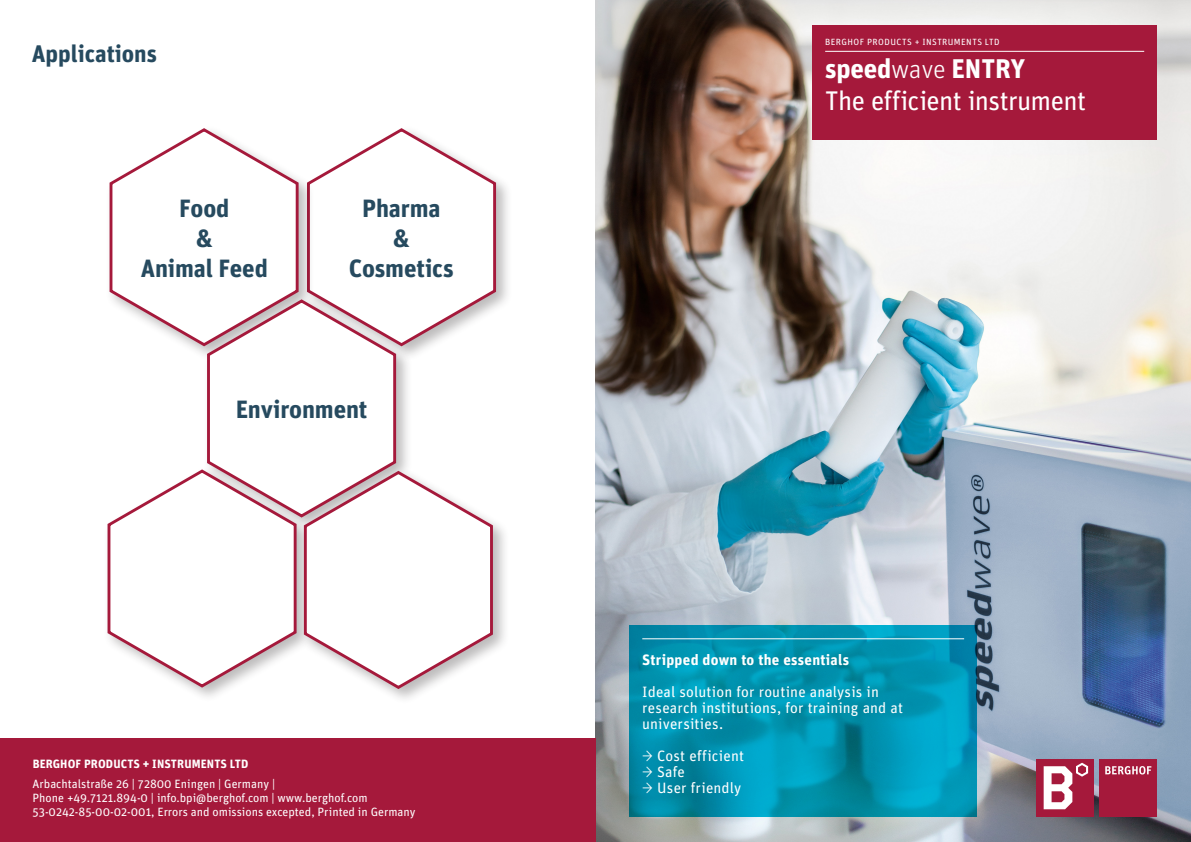
<style>
.page{position:relative;width:1191px;height:842px;background:#fff}
.page>*{position:absolute;margin:0;border:0;box-sizing:border-box;transform-origin:0 0}
.t1{font:27px "Unit Pro";letter-spacing:-.02em;color:#fff}
.t2{font:700 27px "Unit Pro";letter-spacing:-.01em;color:#fff}
.t3{font:700 25px "Unit Pro";letter-spacing:-.005em;color:#264a5f}
.Headline_24pt{font:700 24px "Unit Pro";color:#264a5f}
.Header_22pt_bold_wei{font:15px/32px "Unit Pro";letter-spacing:.01em;color:#fff}
.t4{font:12px/20px "Unit Pro";color:#fff}
.Header_9pt{font:9px "Unit Pro";letter-spacing:.05em;color:#fff}
.s1{font-weight:700}
.s2{font-weight:300}
.s3{font-family:"Unit Slab Pro";font-weight:300}
</style>
<div class="page">
<img style="left:595px;top:0;width:596px;height:842px">
<svg style="left:629px;top:625px;width:348px;height:191px;background:#0093b1"></svg>
<hr style="left:642px;top:638px;width:322px;height:1px;background:#fff">
<div style="left:1036px;top:759px;width:57px;height:57px;background:#a5193b"></div>
<svg style="left:1043px;top:763px;width:45px;height:46px"></svg>
<div style="left:1099px;top:759px;width:58px;height:57px;background:#a5193b"></div>
<svg style="left:1105px;top:766px;width:46px;height:8px"></svg>
<div style="left:0;top:738px;width:595px;height:104px;background:#a5193b"></div>
<div style="left:303px;top:125px;width:209px;height:237px;background:#231f20;opacity:.3"></div>
<svg style="left:315px;top:126px;width:182px;height:222px"></svg>
<div style="left:105px;top:125px;width:210px;height:237px;background:#231f20;opacity:.3"></div>
<svg style="left:107px;top:126px;width:193px;height:222px"></svg>
<div style="left:203px;top:296px;width:209px;height:237px;background:#231f20;opacity:.3"></div>
<svg style="left:204px;top:298px;width:193px;height:170px"></svg>
<div style="left:103px;top:466px;width:210px;height:237px;background:#231f20;opacity:.3"></div>
<svg style="left:105px;top:468px;width:193px;height:221px"></svg>
<div style="left:300px;top:468px;width:209px;height:237px;background:#231f20;opacity:.3"></div>
<svg style="left:301px;top:469px;width:193px;height:222px"></svg>
<div style="left:812px;top:26px;width:345px;height:114px;background:#a5193b"></div>
<hr style="left:825px;top:51px;width:319px;height:1px;background:#fff">
<p class="Headline_24pt" style="left:32px;top:36px;width:127px">Applications</p>
<p class="t3" style="left:179px;top:190px;width:52px">Food</p>
<p class="t3" style="left:196px;top:220px;width:18px">&amp;</p>
<p class="t3" style="left:141px;top:250px;width:128px">Animal Feed</p>
<p class="t3" style="left:362px;top:190px;width:80px">Pharma</p>
<p class="t3" style="left:393px;top:220px;width:18px">&amp;</p>
<p class="t3" style="left:349px;top:250px;width:107px">Cosmetics</p>
<p class="t3" style="left:236px;top:391px;width:133px">Environment</p>
<p class="t4" style="left:33px;top:753px;width:244px"><span class="s1">BERGHOF PRODUCTS + INSTRUMENTS LTD<br></span>Arbachtalstraße 26 | 72800 Eningen | Germany |</p>
<p class="t4" style="left:33px;top:787px;width:336px">Phone +49.7121.894-0 | info.bpi@berghof.com | www.berghof.com</p>
<p class="t4" style="left:33px;top:802px;width:384px">53-0242-85-00-02-001, Errors and omissions excepted, Printed in Germany</p>
<p class="Header_9pt" style="left:825px;top:36px;width:176px">BERGHOF PRODUCTS + INSTRUMENTS LTD</p>
<p class="t2" style="left:825px;top:49px;width:202px">speed<span class="s2">wave</span> ENTRY</p>
<p class="t1" style="left:825px;top:82px;width:262px">The efficient instrument</p>
<p class="Header_22pt_bold_wei" style="left:642px;top:643px;width:238px"><span class="s1">Stripped down to the essentials<br></span>Ideal solution for routine analysis in</p>
<p class="Header_22pt_bold_wei" style="left:642px;top:699px;width:262px;line-height:16px">research institutions, for training and at universities.</p>
<p class="Header_22pt_bold_wei" style="left:642px;top:739px;width:103px"><span class="s3">→</span> Cost efficient</p>
<p class="Header_22pt_bold_wei" style="left:642px;top:755px;width:44px"><span class="s3">→</span> Safe</p>
<p class="Header_22pt_bold_wei" style="left:642px;top:771px;width:100px"><span class="s3">→</span> User friendly</p>
</div>
